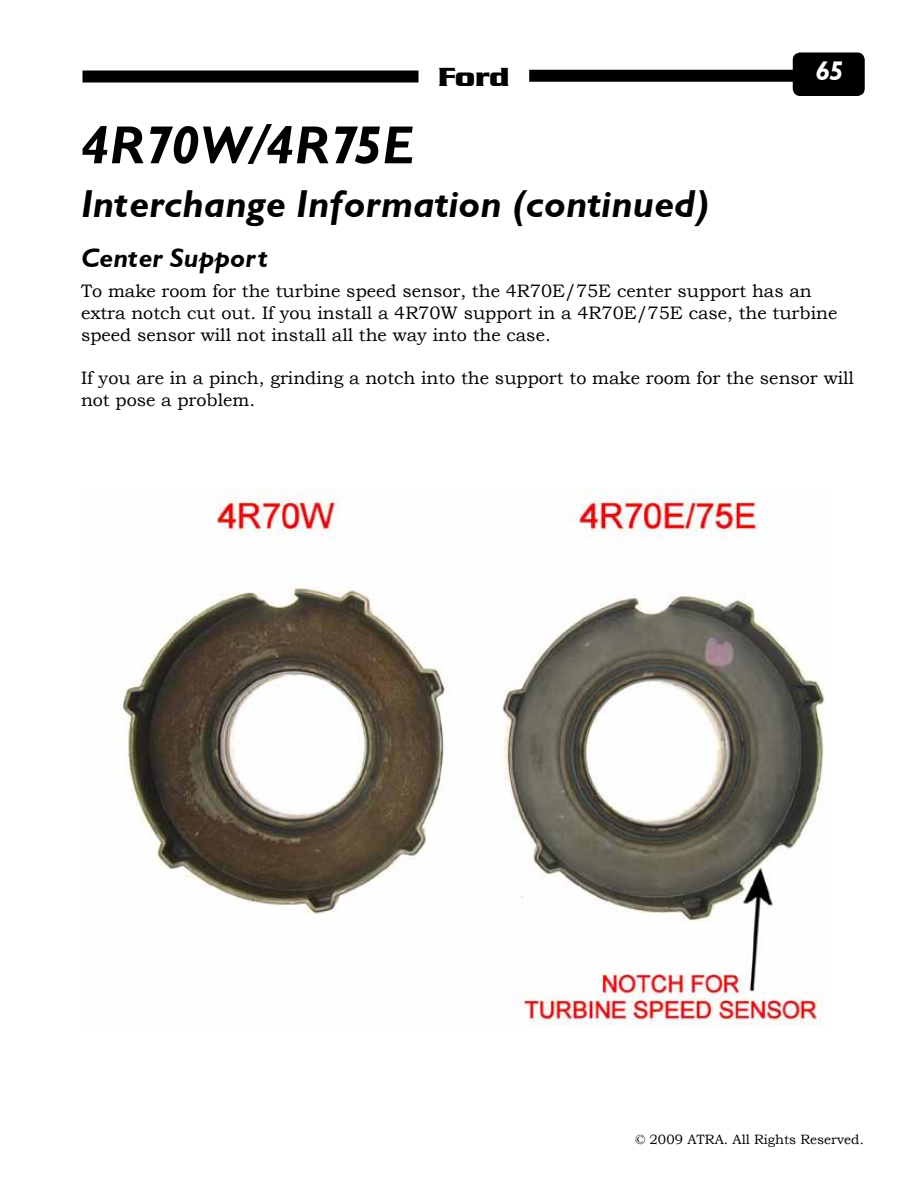
<style>
.page{position:relative;width:918px;height:1188px;background:#fff}
.page>*{position:absolute;margin:0;border:0;box-sizing:border-box;transform-origin:0 0}
.t1{font:54px "Garrison Sans BOLDITALIC";color:#000}
.t2{font:39px "Garrison Sans BOLDITALIC";color:#000}
.t3{font:27px "Garrison Sans BOLDITALIC";color:#000}
.t4{font:700 27px "Serpentine";color:#000}
.t5{font:27px "Garrison Sans BOLDITALIC";color:#fff}
.t6{font:18px/21.8px "Bookman Old Style";color:#000}
.t7{font:13.5px "Bookman Old Style";color:#000}
</style>
<div class="page">
<div style="left:794px;top:53px;width:70px;height:42px;background:#000;border-radius:7px"></div>
<div style="left:793px;top:52px;width:72px;height:44px;border:2px solid #000;border-radius:7px"></div>
<div style="left:82px;top:70px;width:336px;height:12px;background:#000"></div>
<div style="left:529px;top:70px;width:264px;height:12px;background:#000"></div>
<img style="left:123px;top:490px;width:701px;height:536px">
<h1 class="t1" style="left:81px;top:114px;width:334px">4R70W/4R75E</h1>
<h3 class="t4" style="left:438px;top:63px;width:73px">Ford</h3>
<h3 class="t5" style="left:816px;top:56px;width:29px">65</h3>
<h2 class="t2" style="left:81px;top:181px;width:629px">Interchange Information (continued)</h2>
<h3 class="t3" style="left:81px;top:242px;width:188px">Center Support</h3>
<p class="t6" style="left:81px;top:280px;width:758px">To make room for the turbine speed sensor, the 4R70E/75E center support has an extra notch cut out. If you install a 4R70W support in a 4R70E/75E case, the turbine speed sensor will not install all the way into the case.</p>
<p class="t6" style="left:81px;top:367px;width:774px">If you are in a pinch, grinding a notch into the support to make room for the sensor will not pose a problem.</p>
<p class="t7" style="left:635px;top:1130px;width:230px">© 2009 ATRA. All Rights Reserved.</p>
</div>
